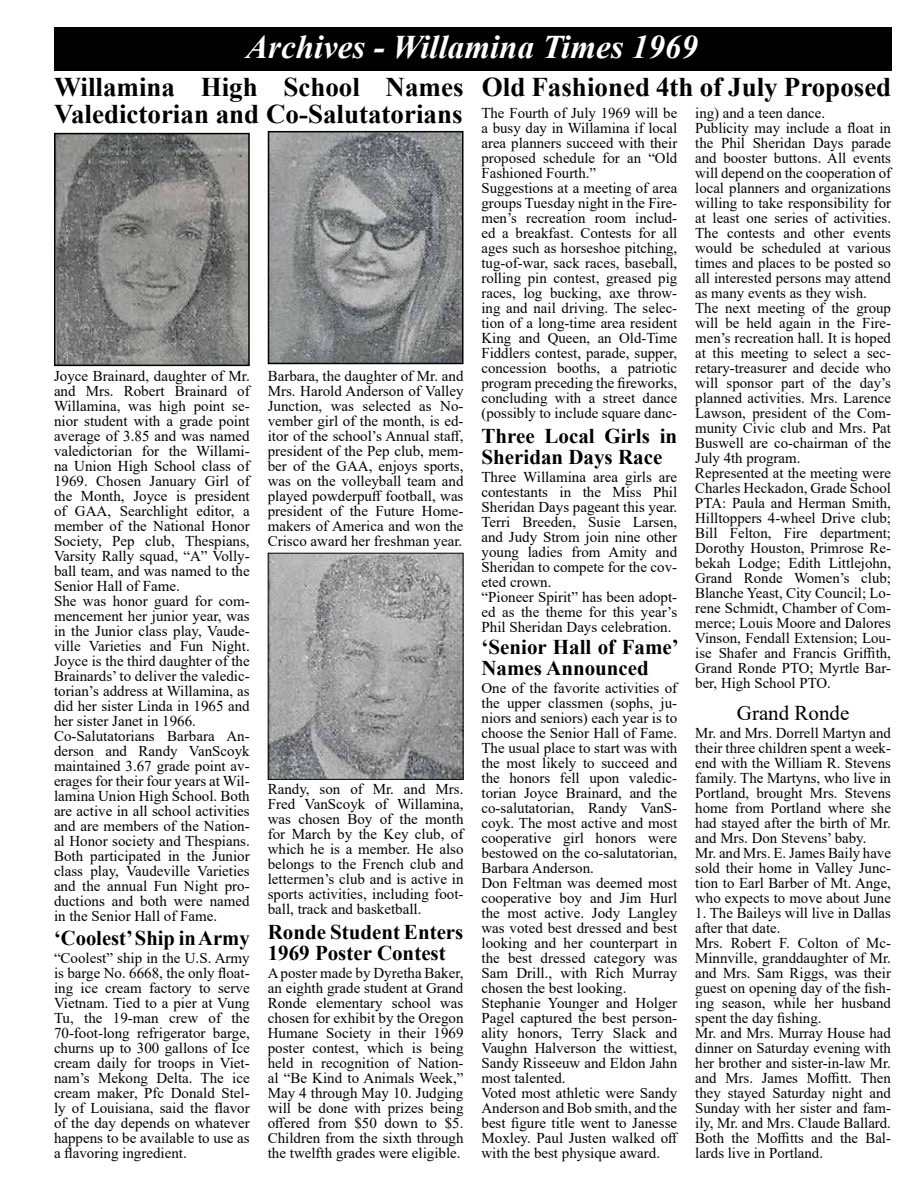
<style>
.page{position:relative;width:918px;height:1188px;background:#fff}
.page>*{position:absolute;margin:0;border:0;box-sizing:border-box;transform-origin:0 0}
.t1{font:italic 700 33px "Times New Roman";color:#fff}
.t2{font:700 27px/27px "Times New Roman";color:#000}
.t3{font:700 21px/21px "Times New Roman";color:#000}
.t4{font:21px "Times New Roman";color:#000}
.t5{font:15px/15px "Times New Roman";color:#000}
</style>
<div class="page">
<div style="left:54px;top:27px;width:837px;height:43px;background:#000"></div>
<img style="left:57px;top:136px;width:190px;height:227px">
<div style="left:54px;top:133px;width:196px;height:233px;border:2px solid #000"></div>
<img style="left:271px;top:134px;width:190px;height:227px">
<div style="left:268px;top:131px;width:196px;height:233px;border:2px solid #000"></div>
<img style="left:270px;top:555px;width:191px;height:223px">
<div style="left:268px;top:553px;width:195px;height:227px;border:1px solid #000"></div>
<h1 class="t1" style="left:246px;top:24px;width:453px">Archives - Willamina Times 1969</h1>
<h2 class="t2" style="left:54px;top:72px;width:411px">Willamina High School Names<br>Valedictorian and Co-Salutatorians</h2>
<h2 class="t2" style="left:482px;top:72px;width:411px">Old Fashioned 4th of July Proposed</h2>
<p class="t5" style="left:695px;top:105px;width:197px">ing) and a teen dance.<br>Publicity may include a float in the Phil Sheridan Days parade and booster buttons. All events will depend on the cooperation of local planners and organizations willing to take responsibility for at least one series of activities.<br>The contests and other events would be scheduled at various times and places to be posted so all interested persons may attend as many events as they wish.<br>The next meeting of the group will be held again in the Fire&shy;men’s recreation hall. It is hoped at this meeting to select a sec&shy;retary-treasurer and decide who will sponsor part of the day’s planned activities. Mrs. Larence<br>Lawson, president of the Com&shy;munity Civic club and Mrs. Pat<br>Buswell are co-chairman of the<br>July 4th program.<br>Represented at the meeting were<br>Charles Heckadon, Grade School<br>PTA: Paula and Herman Smith,<br>Hilltoppers 4-wheel Drive club;<br>Bill Felton, Fire department;<br>Dorothy Houston, Primrose Re&shy;bekah Lodge; Edith Littlejohn,<br>Grand Ronde Women’s club;<br>Blanche Yeast, City Council; Lo&shy;rene Schmidt, Chamber of Com&shy;merce; Louis Moore and Dalores<br>Vinson, Fendall Extension; Lou&shy;ise Shafer and Francis Griffith,<br>Grand Ronde PTO; Myrtle Bar&shy;ber, High School PTO.</p>
<p class="t5" style="left:482px;top:105px;width:197px">The Fourth of July 1969 will be a busy day in Willamina if local area planners succeed with their proposed schedule for an “Old<br>Fashioned Fourth.”<br>Suggestions at a meeting of area groups Tuesday night in the Fire&shy;men’s recreation room includ&shy;ed a breakfast. Contests for all ages such as horseshoe pitching, tug-of-war, sack races, baseball, rolling pin contest, greased pig races, log bucking, axe throw&shy;ing and nail driving. The selec&shy;tion of a long-time area resident<br>King and Queen, an Old-Time<br>Fiddlers contest, parade, supper, concession booths, a patriotic program preceding the fireworks, concluding with a street dance (possibly to include square danc-</p>
<p class="t5" style="left:54px;top:368px;width:197px">Joyce Brainard, daughter of Mr. and Mrs. Robert Brainard of<br>Willamina, was high point se&shy;nior student with a grade point average of 3.85 and was named valedictorian for the Willami&shy;na Union High School class of<br>1969. Chosen January Girl of the Month, Joyce is president of GAA, Searchlight editor, a member of the National Honor<br>Society, Pep club, Thespians,<br>Varsity Rally squad, “A” Volly&shy;ball team, and was named to the<br>Senior Hall of Fame.<br>She was honor guard for com&shy;mencement her junior year, was in the Junior class play, Vaude&shy;ville Varieties and Fun Night.<br>Joyce is the third daughter of the<br>Brainards’ to deliver the valedic&shy;torian’s address at Willamina, as did her sister Linda in 1965 and her sister Janet in 1966.<br>Co-Salutatorians Barbara An&shy;derson and Randy VanScoyk maintained 3.67 grade point av&shy;erages for their four years at Wil&shy;lamina Union High School. Both are active in all school activities and are members of the Nation&shy;al Honor society and Thespians.<br>Both participated in the Junior class play, Vaudeville Varieties and the annual Fun Night pro&shy;ductions and both were named in the Senior Hall of Fame.</p>
<p class="t5" style="left:268px;top:368px;width:197px;text-align:justify">Barbara, the daughter of Mr. and Mrs. Harold Anderson of Valley Junction, was selected as No&shy;vember girl of the month, is ed&shy;itor of the school’s Annual staff, president of the Pep club, mem&shy;ber of the GAA, enjoys sports, was on the volleyball team and played powderpuff football, was president of the Future Home&shy;makers of America and won the Crisco award her freshman year.</p>
<h3 class="t3" style="left:482px;top:425px;width:197px">Three Local Girls in<br>Sheridan Days Race</h3>
<p class="t5" style="left:482px;top:469px;width:197px">Three Willamina area girls are contestants in the Miss Phil<br>Sheridan Days pageant this year.<br>Terri Breeden, Susie Larsen, and Judy Strom join nine other young ladies from Amity and<br>Sheridan to compete for the cov&shy;eted crown.<br>“Pioneer Spirit” has been adopt&shy;ed as the theme for this year’s<br>Phil Sheridan Days celebration.</p>
<h3 class="t3" style="left:482px;top:635px;width:199px">‘Senior Hall of Fame’<br>Names Announced</h3>
<p class="t5" style="left:482px;top:680px;width:198px">One of the favorite activities of the upper classmen (sophs, ju&shy;niors and seniors) each year is to choose the Senior Hall of Fame.<br>The usual place to start was with the most likely to succeed and the honors fell upon valedic&shy;torian Joyce Brainard, and the co-salutatorian, Randy VanS&shy;coyk. The most active and most cooperative girl honors were bestowed on the co-salutatorian,<br>Barbara Anderson.<br>Don Feltman was deemed most cooperative boy and Jim Hurl the most active. Jody Langley was voted best dressed and best looking and her counterpart in the best dressed category was<br>Sam Drill., with Rich Murray chosen the best looking.<br>Stephanie Younger and Holger<br>Pagel captured the best person&shy;ality honors, Terry Slack and<br>Vaughn Halverson the wittiest,<br>Sandy Risseeuw and Eldon Jahn most talented.<br>Voted most athletic were Sandy<br>Anderson and Bob smith, and the best figure title went to Janesse<br>Moxley. Paul Justen walked off with the best physique award.</p>
<h3 class="t4" style="left:737px;top:698px;width:114px">Grand Ronde</h3>
<p class="t5" style="left:695px;top:725px;width:197px">Mr. and Mrs. Dorrell Martyn and their three children spent a week&shy;end with the William R. Stevens family. The Martyns, who live in<br>Portland, brought Mrs. Stevens home from Portland where she had stayed after the birth of Mr. and Mrs. Don Stevens’ baby.<br>Mr. and Mrs. E. James Baily have sold their home in Valley Junc&shy;tion to Earl Barber of Mt. Ange, who expects to move about June</p>
<p class="t5" style="left:695px;top:905px;width:197px">1. The Baileys will live in Dallas after that date.<br>Mrs. Robert F. Colton of Mc-<br>Minnville, granddaughter of Mr. and Mrs. Sam Riggs, was their guest on opening day of the fish&shy;ing season, while her husband spent the day fishing.<br>Mr. and Mrs. Murray House had dinner on Saturday evening with her brother and sister-in-law Mr. and Mrs. James Moffitt. Then they stayed Saturday night and<br>Sunday with her sister and fam&shy;ily, Mr. and Mrs. Claude Ballard.<br>Both the Moffitts and the Bal&shy;lards live in Portland.</p>
<p class="t5" style="left:268px;top:781px;width:197px;text-align:justify">Randy, son of Mr. and Mrs.<br>Fred VanScoyk of Willamina, was chosen Boy of the month for March by the Key club, of which he is a member. He also belongs to the French club and lettermen’s club and is active in sports activities, including foot&shy;ball, track and basketball.</p>
<h3 class="t3" style="left:268px;top:921px;width:197px">Ronde Student Enters<br>1969 Poster Contest</h3>
<p class="t5" style="left:268px;top:965px;width:197px;text-align:justify">A poster made by Dyretha Baker, an eighth grade student at Grand Ronde elementary school was chosen for exhibit by the Oregon Humane Society in their 1969 poster contest, which is being held in recognition of Nation&shy;al “Be Kind to Animals Week,” May 4 through May 10. Judging will be done with prizes being offered from $50 down to $5.<br>Children from the sixth through the twelfth grades were eligible.</p>
<h3 class="t3" style="left:54px;top:926px;width:197px">‘Coolest’ Ship in Army</h3>
<p class="t5" style="left:54px;top:950px;width:197px;text-align:justify">“Coolest” ship in the U.S. Army is barge No. 6668, the only float&shy;ing ice cream factory to serve Vietnam. Tied to a pier at Vung Tu, the 19-man crew of the 70-foot-long refrigerator barge, churns up to 300 gallons of Ice cream daily for troops in Viet&shy;nam’s Mekong Delta. The ice cream maker, Pfc Donald Stel&shy;ly of Louisiana, said the flavor of the day depends on whatever happens to be available to use as a flavoring ingredient.</p>
</div>
